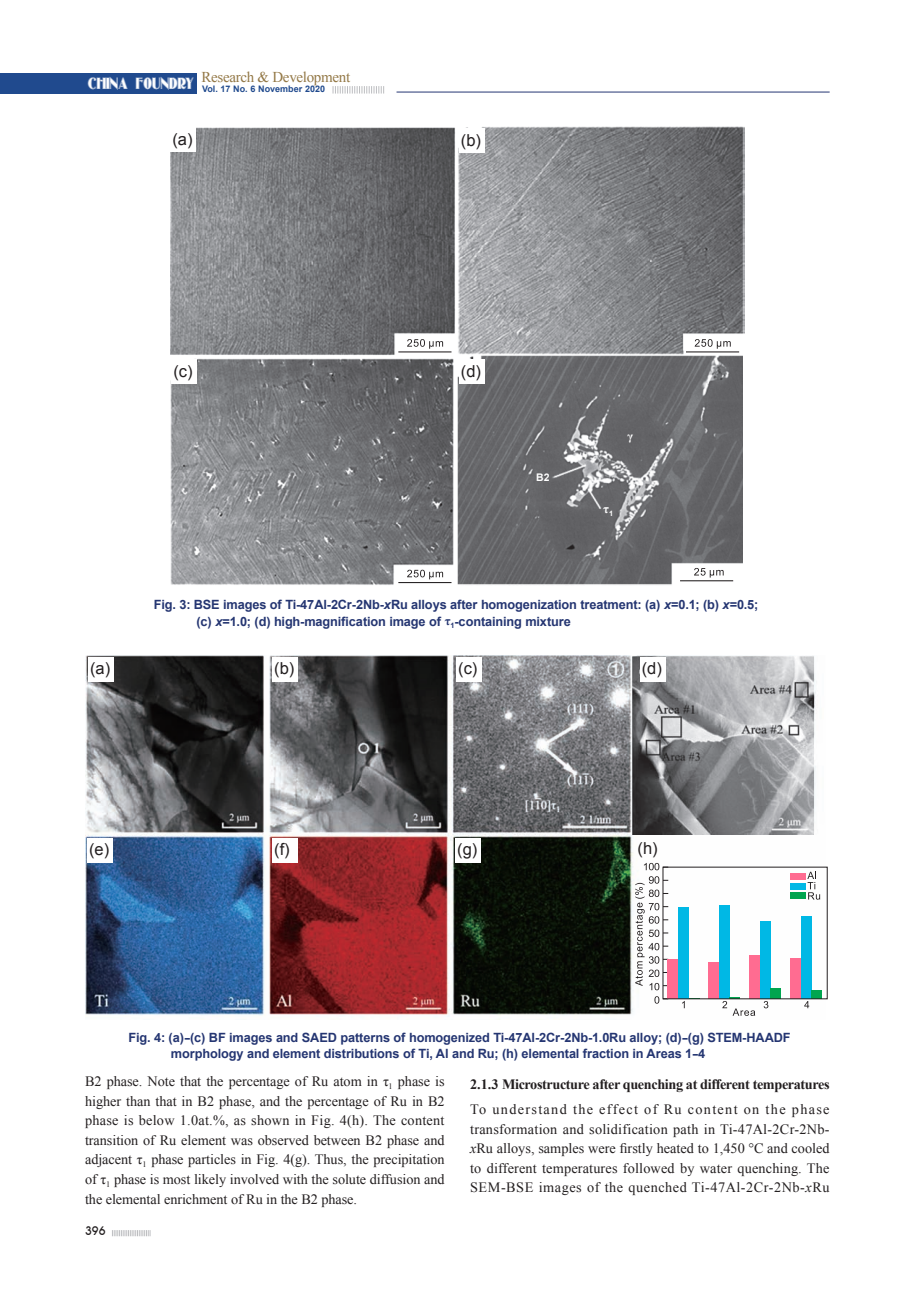
<style>
.page{position:relative;width:919px;height:1289px;background:#fff}
.page>*{position:absolute;margin:0;border:0;box-sizing:border-box;transform-origin:0 0}
.t1{font:16.5px "Arial";color:#231f20}
.t2{font:15px "Times New Roman";letter-spacing:-.02em;color:#937846}
.t3{font:14.25px/19.5px "Times New Roman";color:#231f20;text-align:justify}
.t4{font:700 14.25px "Times New Roman";letter-spacing:-.025em;color:#231f20}
.t5{font:700 12.75px/16.4px "Arial";letter-spacing:-.01em;color:#253672}
.t6{font:700 12.75px "Times New Roman";color:#fff}
.t7{font:500 12px "Avant Garde IT Cby BT";color:#231f20}
.t8{font:700 12px "Times New Roman";color:#fff}
.t9{font:700 10.5px "Arial";color:#fff}
.t10{font:700 9px "Arial";color:#204a8e}
.s1{font-style:italic}
.s2{font-family:"Times New Roman"}
</style>
<div class="page">
<svg style="left:112px;top:1230px;width:39px;height:6px"></svg>
<div style="left:0;top:73px;width:197px;height:20px;background:#204a8e"></div>
<svg style="left:333px;top:86px;width:51px;height:7px"></svg>
<hr style="left:396px;top:92px;width:433px;height:1px;background:#253672">
<img style="left:86px;top:655px;width:739px;height:362px">
<svg style="left:763px;top:1000px;width:5px;height:8px"></svg>
<svg style="left:804px;top:1000px;width:5px;height:8px"></svg>
<svg style="left:644px;top:862px;width:24px;height:8px"></svg>
<svg style="left:635px;top:876px;width:33px;height:114px"></svg>
<svg style="left:654px;top:996px;width:14px;height:7px"></svg>
<div style="left:667px;top:959px;width:11px;height:39px;background:#ff6c91"></div>
<div style="left:678px;top:906px;width:10px;height:92px;background:#00b8e5"></div>
<svg style="left:682px;top:999px;width:17px;height:9px"></svg>
<div style="left:708px;top:962px;width:11px;height:36px;background:#ff6c91"></div>
<div style="left:719px;top:905px;width:10px;height:93px;background:#00b8e5"></div>
<svg style="left:722px;top:999px;width:33px;height:16px"></svg>
<div style="left:749px;top:955px;width:10px;height:43px;background:#ff6c91"></div>
<div style="left:759px;top:921px;width:11px;height:77px;background:#00b8e5"></div>
<div style="left:770px;top:988px;width:11px;height:10px;background:#00a54f"></div>
<div style="left:790px;top:958px;width:10px;height:40px;background:#ff6c91"></div>
<div style="left:800px;top:916px;width:11px;height:82px;background:#00b8e5"></div>
<div style="left:811px;top:990px;width:11px;height:8px;background:#00a54f"></div>
<div style="left:790px;top:872px;width:15px;height:7px;background:#ff6c91"></div>
<div style="left:790px;top:882px;width:15px;height:7px;background:#00b8e5"></div>
<div style="left:790px;top:892px;width:15px;height:7px;background:#00a54f"></div>
<svg style="left:807px;top:871px;width:13px;height:28px"></svg>
<img style="left:632px;top:656px;width:181px;height:178px">
<div style="left:88px;top:657px;width:26px;height:24px;background:#fff"></div>
<div style="left:87px;top:837px;width:26px;height:25px;background:#fff"></div>
<div style="left:272px;top:657px;width:26px;height:24px;background:#fff"></div>
<div style="left:272px;top:837px;width:26px;height:25px;background:#fff"></div>
<div style="left:456px;top:657px;width:26px;height:24px;background:#fff"></div>
<div style="left:455px;top:837px;width:26px;height:25px;background:#fff"></div>
<div style="left:639px;top:657px;width:26px;height:24px;background:#fff"></div>
<img style="left:170px;top:126px;width:574px;height:459px">
<hr style="left:398px;top:351px;width:53px;height:1px;background:#231f20">
<svg style="left:407px;top:339px;width:36px;height:10px"></svg>
<hr style="left:686px;top:351px;width:53px;height:1px;background:#231f20">
<svg style="left:694px;top:339px;width:36px;height:10px"></svg>
<hr style="left:398px;top:582px;width:53px;height:1px;background:#231f20">
<svg style="left:407px;top:569px;width:36px;height:10px"></svg>
<img style="left:457px;top:356px;width:285px;height:229px">
<hr style="left:680px;top:580px;width:53px;height:1px;background:#231f20">
<svg style="left:694px;top:568px;width:29px;height:9px"></svg>
<div style="left:170px;top:128px;width:26px;height:24px;background:#fff"></div>
<div style="left:458px;top:128px;width:26px;height:25px;background:#fff"></div>
<div style="left:171px;top:359px;width:26px;height:25px;background:#fff"></div>
<div style="left:458px;top:359px;width:26px;height:25px;background:#fff"></div>
<p class="t2" style="left:201px;top:67px;width:150px">Research &amp; Development</p>
<p class="t10" style="left:88px;top:83px;width:238px"><sup>CHINA</sup> <sup>FOUNDRY</sup> Vol. 17 No. 6 November 2020</p>
<p class="t1" style="left:172px;top:128px;width:22px">(a)</p>
<p class="t1" style="left:461px;top:129px;width:22px">(b)</p>
<p class="t1" style="left:173px;top:360px;width:21px">(c)</p>
<p class="t1" style="left:461px;top:360px;width:22px">(d)</p>
<p class="t9" style="left:536px;top:470px;width:15px">B2</p>
<p class="t8" style="left:627px;top:427px;width:7px">γ</p>
<p class="t6" style="left:603px;top:500px;width:11px">τ<sub>1</sub></p>
<p class="t1" style="left:90px;top:658px;width:22px">(a)</p>
<p class="t5" style="left:196px;top:597px;width:563px;text-indent:-43px">Fig. 3: BSE images of Ti-47Al-2Cr-2Nb-<span class="s1">x</span>Ru alloys after homogenization treatment: (a) <span class="s1">x</span>=0.1; (b) <span class="s1">x</span>=0.5; (c) <span class="s1">x</span>=1.0; (d) high-magnification image of <span class="s2">τ</span><sub>1</sub>-containing mixture</p>
<p class="t1" style="left:274px;top:658px;width:22px">(b)</p>
<p class="t1" style="left:458px;top:658px;width:21px">(c)</p>
<p class="t1" style="left:641px;top:658px;width:22px">(d)</p>
<p class="t1" style="left:89px;top:838px;width:22px">(e)</p>
<p class="t1" style="left:274px;top:838px;width:17px">(f)</p>
<p class="t1" style="left:457px;top:838px;width:22px">(g)</p>
<p class="t1" style="left:637px;top:837px;width:22px">(h)</p>
<p class="t5" style="left:171px;top:1029px;width:621px;text-indent:-43px">Fig. 4: (a)-(c) BF images and SAED patterns of homogenized Ti-47Al-2Cr-2Nb-1.0Ru alloy; (d)-(g) STEM-HAADF morphology and element distributions of Ti, Al and Ru; (h) elemental fraction in Areas 1-4</p>
<p class="t3" style="left:85px;top:1071px;width:361px">B2 phase. Note that the percentage of Ru atom in τ<sub>1</sub> phase is higher than that in B2 phase, and the percentage of Ru in B2 phase is below 1.0at.%, as shown in Fig. 4(h). The content transition of Ru element was observed between B2 phase and adjacent τ<sub>1</sub> phase particles in Fig. 4(g). Thus, the precipitation of τ<sub>1</sub> phase is most likely involved with the solute diffusion and the elemental enrichment of Ru in the B2 phase.</p>
<p class="t4" style="left:470px;top:1073px;width:361px">2.1.3 Microstructure after quenching at different temperatures</p>
<p class="t3" style="left:470px;top:1099px;width:361px">To understand the effect of Ru content on the phase transformation and solidification path in Ti-47Al-2Cr-2Nb&shy;<span class="s1">x</span>Ru alloys, samples were firstly heated to 1,450 °C and cooled to different temperatures followed by water quenching. The SEM-BSE images of the quenched Ti-47Al-2Cr-2Nb-<span class="s1">x</span>Ru</p>
<p class="t7" style="left:85px;top:1223px;width:22px">396</p>
</div>
